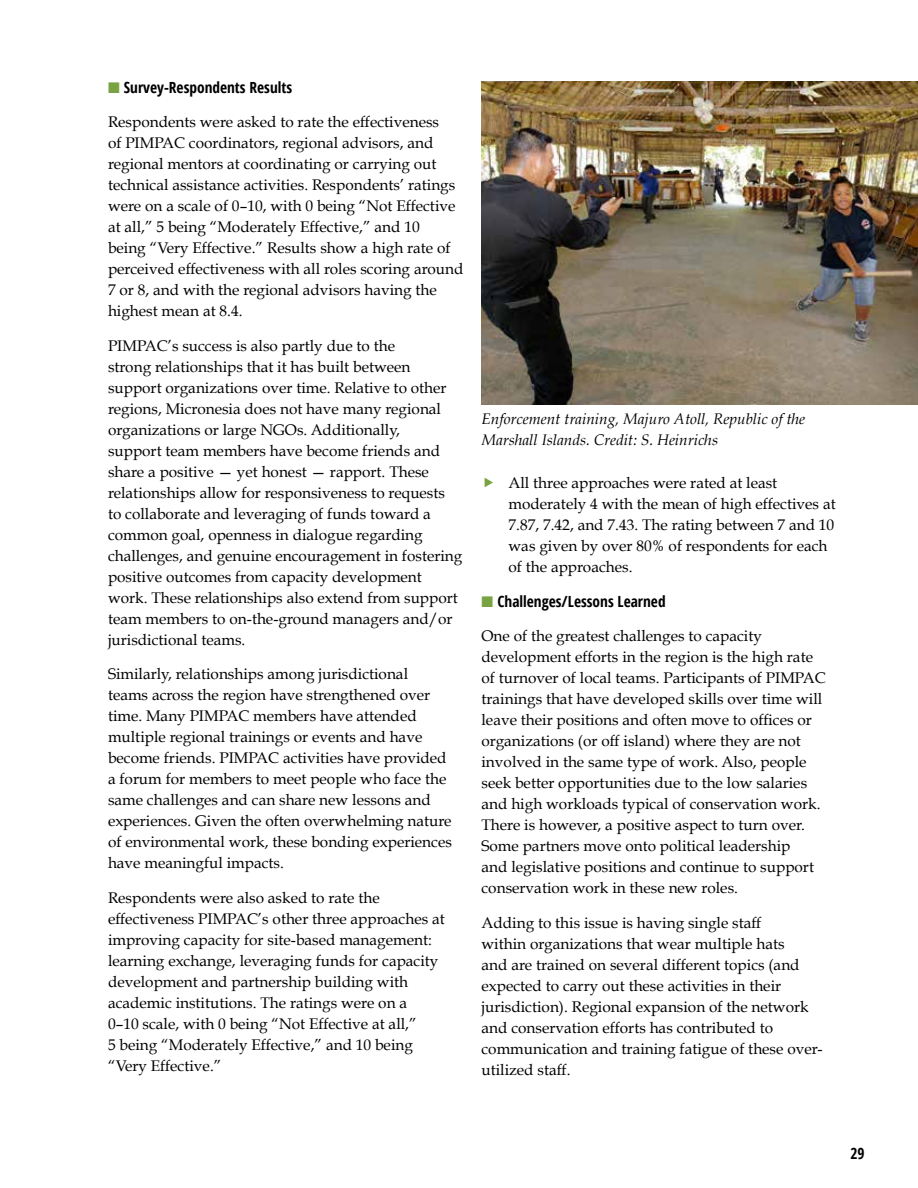
<style>
.page{position:relative;width:918px;height:1188px;background:#fff}
.page>*{position:absolute;margin:0;border:0;box-sizing:border-box;transform-origin:0 0}
.t1{font:15.3px/21px "Book Antiqua";color:#000}
.t2{font:italic 15.3px/21px "Book Antiqua";color:#000}
.t3{font:700 condensed 15.3px "Open Sans";color:#000}
.s1{color:#79a342}
</style>
<div class="page">
<img style="left:482px;top:81px;width:436px;height:324px">
<h4 class="t3" style="left:108px;top:76px;width:186px"><span class="s1">■</span> Survey-Respondents Results</h4>
<p class="t1" style="left:108px;top:111px;width:357px">Respondents were asked to rate the effectiveness<br>of PIMPAC coordinators, regional advisors, and regional mentors at coordinating or carrying out technical assistance activities. Respondents’ ratings were on a scale of 0–10, with 0 being “Not Effective at all,” 5 being “Moderately Effective,” and 10<br>being “Very Effective.” Results show a high rate of perceived effectiveness with all roles scoring around 7 or 8, and with the regional advisors having the highest mean at 8.4.</p>
<p class="t1" style="left:108px;top:335px;width:356px">PIMPAC’s success is also partly due to the<br>strong relationships that it has built between support organizations over time. Relative to other regions, Micronesia does not have many regional organizations or large NGOs. Additionally,<br>support team members have become friends and share a positive — yet honest — rapport. These relationships allow for responsiveness to requests<br>to collaborate and leveraging of funds toward a common goal, openness in dialogue regarding challenges, and genuine encouragement in fostering positive outcomes from capacity development work. These relationships also extend from support team members to on-the-ground managers and/or jurisdictional teams.</p>
<p class="t1" style="left:108px;top:664px;width:324px">Similarly, relationships among jurisdictional teams across the region have strengthened over time. Many PIMPAC members have attended</p>
<p class="t1" style="left:108px;top:727px;width:316px">multiple regional trainings or events and have</p>
<p class="t1" style="left:108px;top:748px;width:345px">become friends. PIMPAC activities have provided a forum for members to meet people who face the same challenges and can share new lessons and experiences. Given the often overwhelming nature of environmental work, these bonding experiences have meaningful impacts.</p>
<p class="t1" style="left:108px;top:887px;width:338px">Respondents were also asked to rate the effectiveness PIMPAC’s other three approaches at improving capacity for site-based management: learning exchange, leveraging funds for capacity development and partnership building with academic institutions. The ratings were on a<br>0–10 scale, with 0 being “Not Effective at all,”<br>5 being “Moderately Effective,” and 10 being “Very Effective.”</p>
<p class="t2" style="left:482px;top:408px;width:325px">Enforcement training, Majuro Atoll, Republic of the<br>Marshall Islands. Credit: S. Heinrichs</p>
<p class="t1" style="left:509px;top:473px;width:329px">All three approaches were rated at least moderately 4 with the mean of high effectives at 7.87, 7.42, and 7.43. The rating between 7 and 10 was given by over 80% of respondents for each of the approaches.</p>
<h4 class="t3" style="left:482px;top:591px;width:186px"><span class="s1">■</span> Challenges/Lessons Learned</h4>
<p class="t1" style="left:482px;top:626px;width:282px">One of the greatest challenges to capacity</p>
<p class="t1" style="left:482px;top:647px;width:333px">development efforts in the region is the high rate</p>
<p class="t1" style="left:482px;top:668px;width:346px">of turnover of local teams. Participants of PIMPAC trainings that have developed skills over time will leave their positions and often move to offices or organizations (or off island) where they are not involved in the same type of work. Also, people seek better opportunities due to the low salaries and high workloads typical of conservation work.<br>There is however, a positive aspect to turn over.<br>Some partners move onto political leadership<br>and legislative positions and continue to support conservation work in these new roles.</p>
<p class="t1" style="left:482px;top:912px;width:281px">Adding to this issue is having single staff</p>
<p class="t1" style="left:482px;top:933px;width:343px">within organizations that wear multiple hats<br>and are trained on several different topics (and expected to carry out these activities in their jurisdiction). Regional expansion of the network and conservation efforts has contributed to communication and training fatigue of these over&shy;utilized staff.</p>
<p class="t3" style="left:850px;top:1143px;width:16px">29</p>
</div>
